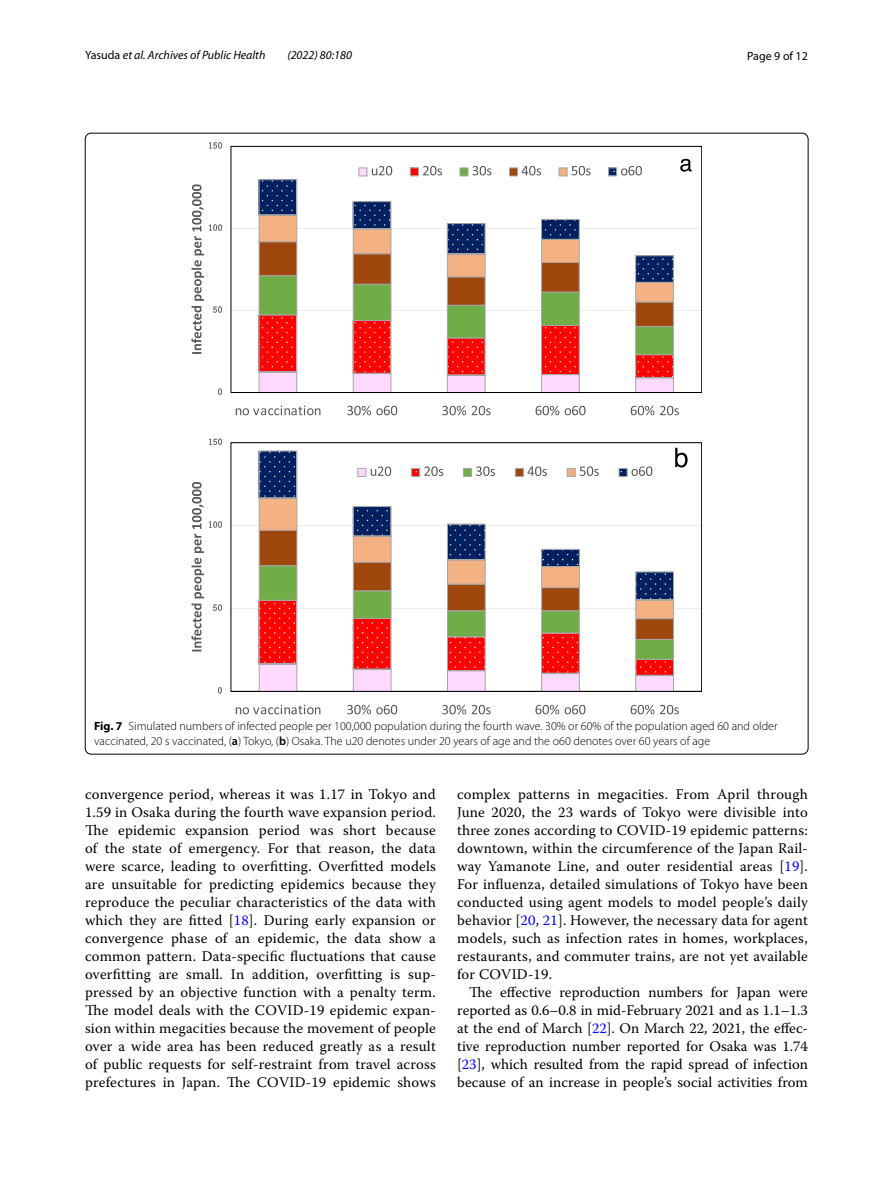
<style>
.page{position:relative;width:893px;height:1187px;background:#fff}
.page>*{position:absolute;margin:0;border:0;box-sizing:border-box;transform-origin:0 0}
.t1{font:14.7px/18px "Warnock Pro";letter-spacing:.015em;color:#000;text-align:justify}
.t2{font:300 12px/15px "Myriad Pro";color:#000}
.t3{font:italic 12px "Myriad Pro";color:#000}
.t4{font:12px "Myriad Pro";color:#000}
.s1{font-style:normal}
.s2{font-weight:700}
.s3{font-weight:600}
.s4{color:#00f}
</style>
<div class="page">
<img style="left:231px;top:145px;width:471px;height:544px">
<svg style="left:259px;top:302px;width:415px;height:90px"></svg>
<svg style="left:259px;top:179px;width:415px;height:123px"></svg>
<hr style="left:231px;top:392px;width:471px;height:1px;background:#000">
<svg style="left:218px;top:388px;width:4px;height:7px"></svg>
<svg style="left:209px;top:142px;width:13px;height:7px"></svg>
<svg style="left:236px;top:405px;width:84px;height:10px"></svg>
<svg style="left:347px;top:405px;width:50px;height:10px"></svg>
<svg style="left:442px;top:405px;width:49px;height:10px"></svg>
<svg style="left:536px;top:405px;width:49px;height:10px"></svg>
<svg style="left:631px;top:405px;width:48px;height:10px"></svg>
<svg style="left:191px;top:184px;width:31px;height:170px"></svg>
<svg style="left:680px;top:159px;width:12px;height:13px"></svg>
<div style="left:359px;top:168px;width:8px;height:8px;background:#ffd9ff;border:1px solid #a6a6a6"></div>
<svg style="left:372px;top:166px;width:20px;height:9px"></svg>
<div style="left:410px;top:168px;width:9px;height:8px;border:1px solid #a6a6a6"></div>
<svg style="left:423px;top:166px;width:19px;height:9px"></svg>
<div style="left:460px;top:168px;width:8px;height:8px;background:#70ad47;border:1px solid #a6a6a6"></div>
<svg style="left:472px;top:166px;width:19px;height:9px"></svg>
<div style="left:509px;top:168px;width:9px;height:8px;background:#9e480e;border:1px solid #a6a6a6"></div>
<svg style="left:522px;top:166px;width:19px;height:9px"></svg>
<div style="left:559px;top:168px;width:8px;height:8px;background:#f4b183;border:1px solid #a6a6a6"></div>
<svg style="left:572px;top:166px;width:19px;height:9px"></svg>
<div style="left:608px;top:168px;width:9px;height:8px;border:1px solid #a6a6a6"></div>
<svg style="left:621px;top:166px;width:21px;height:9px"></svg>
<svg style="left:259px;top:640px;width:415px;height:51px"></svg>
<svg style="left:259px;top:619px;width:415px;height:21px"></svg>
<svg style="left:259px;top:450px;width:415px;height:169px"></svg>
<hr style="left:231px;top:691px;width:471px;height:1px;background:#000">
<svg style="left:218px;top:687px;width:4px;height:6px"></svg>
<svg style="left:209px;top:438px;width:13px;height:7px"></svg>
<svg style="left:236px;top:704px;width:84px;height:10px"></svg>
<svg style="left:347px;top:704px;width:50px;height:10px"></svg>
<svg style="left:442px;top:704px;width:49px;height:10px"></svg>
<svg style="left:535px;top:704px;width:50px;height:10px"></svg>
<svg style="left:631px;top:704px;width:48px;height:10px"></svg>
<svg style="left:191px;top:482px;width:31px;height:169px"></svg>
<svg style="left:675px;top:447px;width:13px;height:20px"></svg>
<div style="left:358px;top:468px;width:8px;height:8px;background:#ffd9ff;border:1px solid #a6a6a6"></div>
<svg style="left:371px;top:466px;width:20px;height:10px"></svg>
<div style="left:411px;top:468px;width:9px;height:8px;border:1px solid #a6a6a6"></div>
<svg style="left:424px;top:466px;width:19px;height:10px"></svg>
<div style="left:463px;top:468px;width:9px;height:8px;background:#70ad47;border:1px solid #a6a6a6"></div>
<svg style="left:476px;top:466px;width:19px;height:10px"></svg>
<div style="left:515px;top:468px;width:9px;height:8px;background:#9e480e;border:1px solid #a6a6a6"></div>
<svg style="left:527px;top:466px;width:20px;height:10px"></svg>
<div style="left:567px;top:468px;width:9px;height:8px;background:#f4b183;border:1px solid #a6a6a6"></div>
<svg style="left:580px;top:466px;width:19px;height:10px"></svg>
<div style="left:619px;top:468px;width:8px;height:8px;border:1px solid #a6a6a6"></div>
<svg style="left:631px;top:466px;width:21px;height:10px"></svg>
<p class="t3" style="left:85px;top:48px;width:182px"><span class="s1">Yasuda</span> et al. Archives of Public Health</p>
<p class="t3" style="left:287px;top:48px;width:66px">(2022) 80:180</p>
<p class="t4" style="left:747px;top:48px;width:62px">Page 9 of 12</p>
<p class="t2" style="left:94px;top:718px;width:685px"><span class="s2">Fig. 7</span> Simulated numbers of infected people per 100,000 population during the fourth wave. 30% or 60% of the population aged 60 and older vaccinated, 20 s vaccinated, (<span class="s3">a</span>) Tokyo, (<span class="s3">b</span>) Osaka. The u20 denotes under 20 years of age and the o60 denotes over 60 years of age</p>
<p class="t1" style="left:85px;top:785px;width:352px">convergence period, whereas it was 1.17 in Tokyo and 1.59 in Osaka during the fourth wave expansion period.<br>The epidemic expansion period was short because of the state of emergency. For that reason, the data were scarce, leading to overfitting. Overfitted models are unsuitable for predicting epidemics because they reproduce the peculiar characteristics of the data with which they are fitted [<span class="s4">18</span>]. During early expansion or convergence phase of an epidemic, the data show a common pattern. Data-specific fluctuations that cause overfitting are small. In addition, overfitting is sup&shy;pressed by an objective function with a penalty term.<br>The model deals with the COVID-19 epidemic expan&shy;sion within megacities because the movement of people over a wide area has been reduced greatly as a result of public requests for self-restraint from travel across prefectures in Japan. The COVID-19 epidemic shows</p>
<p class="t1" style="left:457px;top:785px;width:352px">complex patterns in megacities. From April through June 2020, the 23 wards of Tokyo were divisible into three zones according to COVID-19 epidemic patterns: downtown, within the circumference of the Japan Rail&shy;way Yamanote Line, and outer residential areas [<span class="s4">19</span>].<br>For influenza, detailed simulations of Tokyo have been conducted using agent models to model people’s daily behavior [<span class="s4">20</span>, <span class="s4">21</span>]. However, the necessary data for agent models, such as infection rates in homes, workplaces, restaurants, and commuter trains, are not yet available for COVID-19.</p>
<p class="t1" style="left:457px;top:983px;width:352px;text-indent:12px">The effective reproduction numbers for Japan were reported as 0.6–0.8 in mid-February 2021 and as 1.1–1.3 at the end of March [<span class="s4">22</span>]. On March 22, 2021, the effec&shy;tive reproduction number reported for Osaka was 1.74 [<span class="s4">23</span>], which resulted from the rapid spread of infection because of an increase in people’s social activities from</p>
</div>
